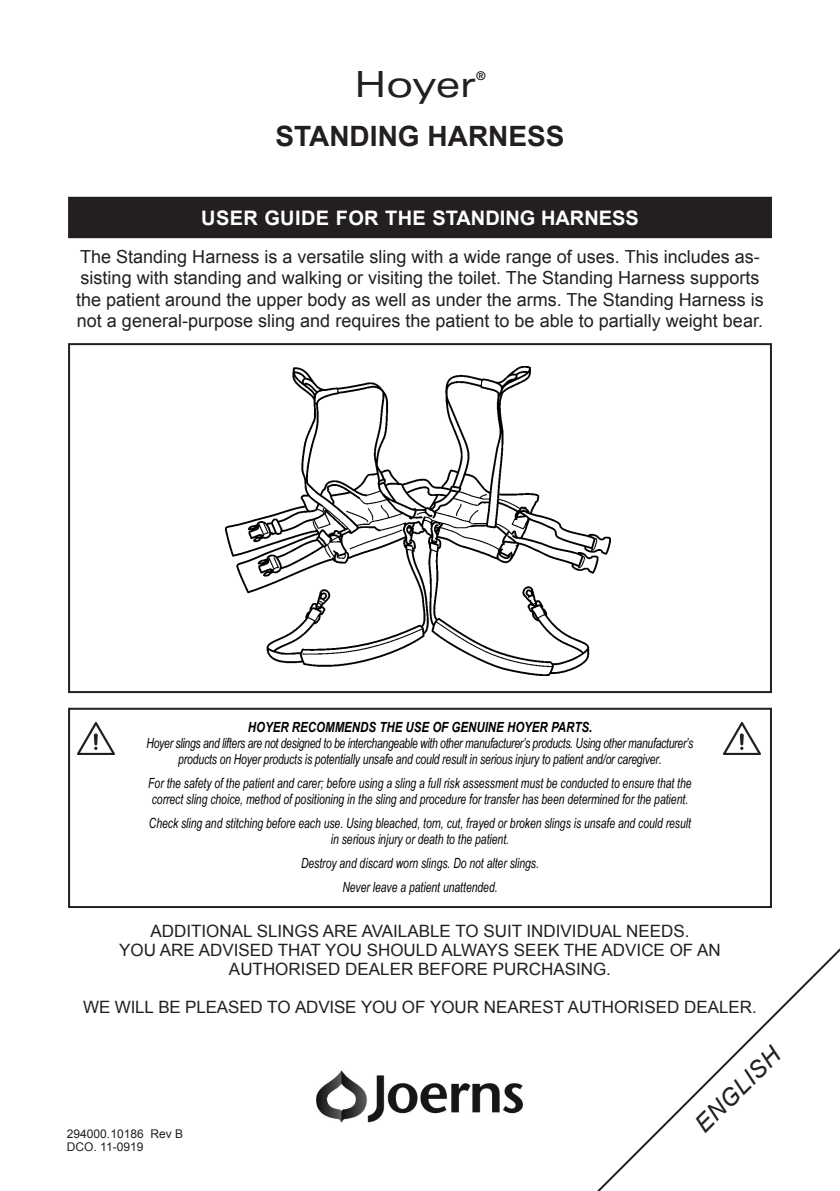
<style>
.page{position:relative;width:840px;height:1191px;background:#fff}
.page>*{position:absolute;margin:0;border:0;box-sizing:border-box;transform-origin:0 0}
.t1{font:expanded 36px "Univers";letter-spacing:-.005em;color:#231f20}
.t2{font:700 28px "Arial";color:#231f20}
.PAGE_NUMBER{font:italic 24px "Arial";color:#231f20}
.t3{font:700 20px "Arial";color:#fff}
.t4{font:18px/21.6px "Arial";color:#231f20}
.t5{font:17px "Arial";color:#231f20}
.Warning{font:italic 14px "Arial Narrow";color:#000;scale:.9 1}
.Warning-2{font:italic 14px "Arial Narrow";letter-spacing:-.02em;color:#000;scale:.9 1}
.Warning-3{font:italic 700 14px "Arial Narrow";color:#000}
.t6{font:12px/13px "Arial";color:#231f20}
.t7{font:expanded 12px "Univers";color:#231f20}
</style>
<div class="page">
<div style="left:69px;top:198px;width:701px;height:39px;background:#231f20"></div>
<div style="left:68px;top:197px;width:703px;height:41px;border:2px solid #231f20"></div>
<svg style="left:597px;top:949px;width:242px;height:242px"></svg>
<img style="left:225px;top:366px;width:384px;height:310px">
<div style="left:68px;top:343px;width:703px;height:350px;border:2px solid #231f20"></div>
<img style="left:77px;top:722px;width:37px;height:32px">
<div style="left:68px;top:708px;width:703px;height:200px;border:2px solid #231f20"></div>
<img style="left:723px;top:722px;width:37px;height:32px">
<img style="left:316px;top:1070px;width:207px;height:53px">
<p class="t1" style="left:354px;top:63px;width:123px">Hoyer</p>
<p class="t7" style="left:475px;top:68px;width:11px">®</p>
<p class="t2" style="left:275px;top:117px;width:290px">STANDING HARNESS</p>
<p class="t3" style="left:201px;top:204px;width:439px">USER GUIDE FOR THE STANDING HARNESS</p>
<p class="t4" style="left:76px;top:246px;width:689px">The Standing Harness is a versatile sling with a wide range of uses. This includes as&shy;sisting with standing and walking or visiting the toilet. The Standing Harness supports the patient around the upper body as well as under the arms. The Standing Harness is not a general-purpose sling and requires the patient to be able to partially weight bear.</p>
<p class="Warning-3" style="left:248px;top:716px;width:346px">HOYER RECOMMENDS THE USE OF GENUINE HOYER PARTS.</p>
<p class="Warning-2" style="left:146px;top:733px;width:608px">Hoyer slings and lifters are not designed to be interchangeable with other manufacturer’s products. Using other manufacturer’s</p>
<p class="Warning" style="left:178px;top:749px;width:538px">products on Hoyer products is potentially unsafe and could result in serious injury to patient and/or caregiver.</p>
<p class="Warning" style="left:148px;top:773px;width:605px">For the safety of the patient and carer; before using a sling a full risk assessment must be conducted to ensure that the</p>
<p class="Warning" style="left:152px;top:789px;width:597px">correct sling choice, method of positioning in the sling and procedure for transfer has been determined for the patient.</p>
<p class="Warning" style="left:149px;top:813px;width:603px">Check sling and stitching before each use. Using bleached, torn, cut, frayed or broken slings is unsafe and could result</p>
<p class="Warning" style="left:331px;top:829px;width:199px">in serious injury or death to the patient.</p>
<p class="Warning" style="left:301px;top:853px;width:266px">Destroy and discard worn slings. Do not alter slings.</p>
<p class="Warning" style="left:342px;top:877px;width:174px">Never leave a patient unattended.</p>
<p class="t5" style="left:150px;top:920px;width:540px">ADDITIONAL SLINGS ARE AVAILABLE TO SUIT INDIVIDUAL NEEDS.</p>
<p class="t5" style="left:119px;top:939px;width:602px">YOU ARE ADVISED THAT YOU SHOULD ALWAYS SEEK THE ADVICE OF AN</p>
<p class="t5" style="left:229px;top:958px;width:383px">AUTHORISED DEALER BEFORE PURCHASING.</p>
<p class="t5" style="left:83px;top:996px;width:674px">WE WILL BE PLEASED TO ADVISE YOU OF YOUR NEAREST AUTHORISED DEALER.</p>
<p class="t6" style="left:67px;top:1127px;width:118px">294000.10186 Rev B<br>DCO. 11-0919</p>
<p class="PAGE_NUMBER" style="left:687px;top:1117px;width:111px;rotate:-45deg">ENGLISH</p>
</div>
